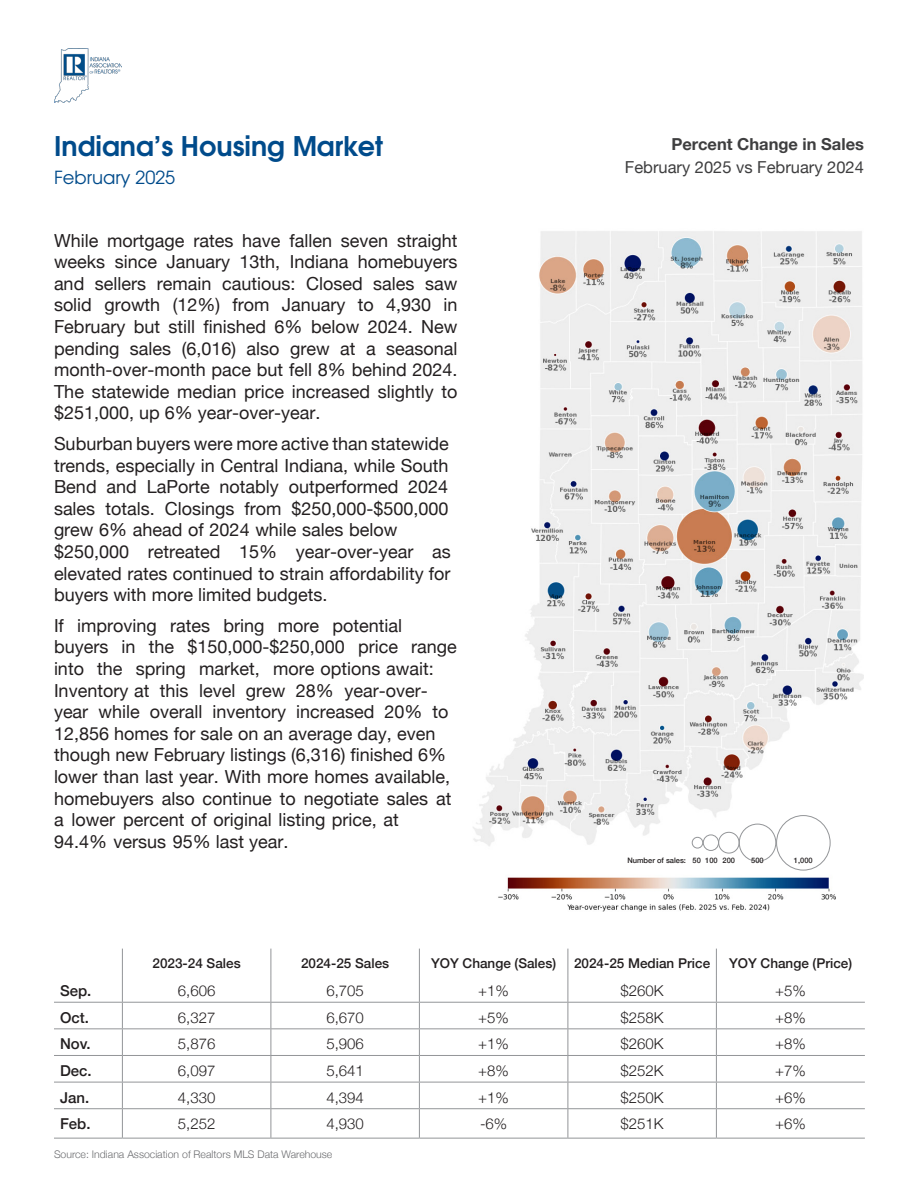
<style>
.page{position:relative;width:918px;height:1188px;background:#fff}
.page>*{position:absolute;margin:0;border:0;box-sizing:border-box;transform-origin:0 0}
.t1{font:700 27px "Te X Gyre Adventor";color:#004b8b}
.t2{font:18px/21.6px "Helvetica Neue";color:#231f20}
.t3{font:18px "Te X Gyre Adventor";color:#004b8b}
.t4{font:16.5px/22.5px "Helvetica Neue";color:#3e3e3f;text-align:right}
.t5{font:300 15px "Helvetica Neue";color:#231f20}
.t6{font:500 15px "Helvetica Neue";color:#231f20}
.t7{font:500 13.5px "Helvetica Neue";color:#231f20}
.t8{font:300 10.5px "Helvetica Neue";color:#6c6d70}
.t9{font:500 7.5px "Helvetica Neue";color:#231f20}
.s1{font-weight:700}
</style>
<div class="page">
<img style="left:473px;top:231px;width:391px;height:681px">
<img style="left:54px;top:48px;width:67px;height:54px">
<svg style="left:122px;top:949px;width:1px;height:189px"></svg>
<svg style="left:271px;top:949px;width:1px;height:189px"></svg>
<svg style="left:419px;top:949px;width:1px;height:189px"></svg>
<svg style="left:568px;top:949px;width:1px;height:189px"></svg>
<svg style="left:716px;top:949px;width:1px;height:189px"></svg>
<hr style="left:54px;top:1002px;width:68px;height:1px;background:#939598">
<hr style="left:122px;top:1002px;width:149px;height:1px;background:#939598">
<hr style="left:271px;top:1002px;width:148px;height:1px;background:#939598">
<hr style="left:419px;top:1002px;width:149px;height:1px;background:#939598">
<hr style="left:568px;top:1002px;width:148px;height:1px;background:#939598">
<hr style="left:716px;top:1002px;width:149px;height:1px;background:#939598">
<hr style="left:54px;top:1028px;width:68px;height:1px;background:#939598">
<hr style="left:122px;top:1028px;width:149px;height:1px;background:#939598">
<hr style="left:271px;top:1028px;width:148px;height:1px;background:#939598">
<hr style="left:419px;top:1028px;width:149px;height:1px;background:#939598">
<hr style="left:568px;top:1028px;width:148px;height:1px;background:#939598">
<hr style="left:716px;top:1028px;width:149px;height:1px;background:#939598">
<hr style="left:54px;top:1055px;width:68px;height:1px;background:#939598">
<hr style="left:122px;top:1055px;width:149px;height:1px;background:#939598">
<hr style="left:271px;top:1055px;width:148px;height:1px;background:#939598">
<hr style="left:419px;top:1055px;width:149px;height:1px;background:#939598">
<hr style="left:568px;top:1055px;width:148px;height:1px;background:#939598">
<hr style="left:716px;top:1055px;width:149px;height:1px;background:#939598">
<hr style="left:54px;top:1082px;width:68px;height:1px;background:#939598">
<hr style="left:122px;top:1082px;width:149px;height:1px;background:#939598">
<hr style="left:271px;top:1082px;width:148px;height:1px;background:#939598">
<hr style="left:419px;top:1082px;width:149px;height:1px;background:#939598">
<hr style="left:568px;top:1082px;width:148px;height:1px;background:#939598">
<hr style="left:716px;top:1082px;width:149px;height:1px;background:#939598">
<hr style="left:54px;top:1108px;width:68px;height:1px;background:#939598">
<hr style="left:122px;top:1108px;width:149px;height:1px;background:#939598">
<hr style="left:271px;top:1108px;width:148px;height:1px;background:#939598">
<hr style="left:419px;top:1108px;width:149px;height:1px;background:#939598">
<hr style="left:568px;top:1108px;width:148px;height:1px;background:#939598">
<hr style="left:716px;top:1108px;width:149px;height:1px;background:#939598">
<hr style="left:54px;top:1138px;width:68px;height:1px;background:#939598">
<hr style="left:122px;top:1138px;width:149px;height:1px;background:#939598">
<hr style="left:271px;top:1138px;width:148px;height:1px;background:#939598">
<hr style="left:419px;top:1138px;width:149px;height:1px;background:#939598">
<hr style="left:568px;top:1138px;width:148px;height:1px;background:#939598">
<hr style="left:716px;top:1138px;width:149px;height:1px;background:#939598">
<div style="left:776px;top:815px;width:55px;height:55px;border:1px solid #939598;border-radius:50%"></div>
<div style="left:739px;top:824px;width:37px;height:38px;border:1px solid #939598;border-radius:50%"></div>
<div style="left:718px;top:832px;width:21px;height:21px;border:1px solid #939598;border-radius:50%"></div>
<div style="left:703px;top:835px;width:16px;height:16px;border:1px solid #939598;border-radius:50%"></div>
<div style="left:692px;top:837px;width:11px;height:11px;border:1px solid #939598;border-radius:50%"></div>
<svg style="left:749px;top:855px;width:17px;height:10px"></svg>
<p class="t1" style="left:54px;top:123px;width:331px">Indiana’s Housing Market</p>
<p class="t3" style="left:54px;top:163px;width:123px">February 2025</p>
<p class="t2" style="left:54px;top:230px;width:405px;text-align:justify">While mortgage rates have fallen seven straight weeks since January 13th, Indiana homebuyers and sellers remain cautious: Closed sales saw solid growth (12%) from January to 4,930 in February but still finished 6% below 2024. New pending sales (6,016) also grew at a seasonal month-over-month pace but fell 8% behind 2024.<br>The statewide median price increased slightly to $251,000, up 6% year-over-year.</p>
<p class="t2" style="left:54px;top:434px;width:398px">Suburban buyers were more active than statewide trends, especially in Central Indiana, while South Bend and LaPorte notably outperformed 2024 sales totals. Closings from $250,000-$500,000 grew 6% ahead of 2024 while sales below $250,000 retreated 15% year-over-year as elevated rates continued to strain affordability for buyers with more limited budgets.</p>
<p class="t2" style="left:54px;top:616px;width:404px">If improving rates bring more potential buyers in the $150,000-$250,000 price range into the spring market, more options await:<br>Inventory at this level grew 28% year-over&shy;year while overall inventory increased 20% to 12,856 homes for sale on an average day, even though new February listings (6,316) finished 6% lower than last year. With more homes available, homebuyers also continue to negotiate sales at a lower percent of original listing price, at<br>94.4% versus 95% last year.</p>
<p class="t4" style="left:625px;top:134px;width:241px"><span class="s1">Percent Change in Sales<br></span>February 2025 vs February 2024</p>
<p class="t9" style="left:627px;top:854px;width:60px">Number of sales:</p>
<p class="t9" style="left:693px;top:854px;width:10px">50</p>
<p class="t9" style="left:705px;top:854px;width:14px">100</p>
<p class="t9" style="left:723px;top:854px;width:14px">200</p>
<p class="t9" style="left:751px;top:854px;width:14px">500</p>
<p class="t9" style="left:794px;top:854px;width:20px">1,000</p>
<p class="t7" style="left:153px;top:952px;width:90px">2023-24 Sales</p>
<p class="t7" style="left:301px;top:952px;width:90px">2024-25 Sales</p>
<p class="t7" style="left:431px;top:952px;width:127px">YOY Change (Sales)</p>
<p class="t7" style="left:574px;top:952px;width:138px">2024-25 Median Price</p>
<p class="t7" style="left:729px;top:952px;width:125px">YOY Change (Price)</p>
<p class="t6" style="left:60px;top:979px;width:33px">Sep.</p>
<p class="t5" style="left:178px;top:979px;width:39px">6,606</p>
<p class="t5" style="left:326px;top:979px;width:39px">6,705</p>
<p class="t5" style="left:478px;top:979px;width:32px">+1%</p>
<p class="t5" style="left:621px;top:979px;width:45px">$260K</p>
<p class="t5" style="left:775px;top:979px;width:32px">+5%</p>
<p class="t6" style="left:60px;top:1005px;width:30px">Oct.</p>
<p class="t5" style="left:178px;top:1005px;width:39px">6,327</p>
<p class="t5" style="left:326px;top:1005px;width:39px">6,670</p>
<p class="t5" style="left:478px;top:1005px;width:32px">+5%</p>
<p class="t5" style="left:621px;top:1005px;width:45px">$258K</p>
<p class="t5" style="left:775px;top:1005px;width:32px">+8%</p>
<p class="t6" style="left:60px;top:1032px;width:32px">Nov.</p>
<p class="t5" style="left:178px;top:1032px;width:39px">5,876</p>
<p class="t5" style="left:326px;top:1032px;width:39px">5,906</p>
<p class="t5" style="left:478px;top:1032px;width:32px">+1%</p>
<p class="t5" style="left:621px;top:1032px;width:45px">$260K</p>
<p class="t5" style="left:775px;top:1032px;width:32px">+8%</p>
<p class="t6" style="left:60px;top:1059px;width:33px">Dec.</p>
<p class="t5" style="left:178px;top:1059px;width:39px">6,097</p>
<p class="t5" style="left:326px;top:1059px;width:39px">5,641</p>
<p class="t5" style="left:478px;top:1059px;width:32px">+8%</p>
<p class="t5" style="left:621px;top:1059px;width:45px">$252K</p>
<p class="t5" style="left:775px;top:1059px;width:32px">+7%</p>
<p class="t6" style="left:60px;top:1085px;width:31px">Jan.</p>
<p class="t5" style="left:178px;top:1085px;width:39px">4,330</p>
<p class="t5" style="left:326px;top:1085px;width:39px">4,394</p>
<p class="t5" style="left:478px;top:1085px;width:32px">+1%</p>
<p class="t5" style="left:621px;top:1085px;width:45px">$250K</p>
<p class="t5" style="left:775px;top:1085px;width:32px">+6%</p>
<p class="t6" style="left:60px;top:1112px;width:32px">Feb.</p>
<p class="t5" style="left:178px;top:1112px;width:39px">5,252</p>
<p class="t5" style="left:326px;top:1112px;width:39px">4,930</p>
<p class="t5" style="left:480px;top:1112px;width:29px">-6%</p>
<p class="t5" style="left:621px;top:1112px;width:45px">$251K</p>
<p class="t5" style="left:775px;top:1112px;width:32px">+6%</p>
<p class="t8" style="left:54px;top:1146px;width:280px">Source: Indiana Association of Realtors MLS Data Warehouse</p>
</div>
